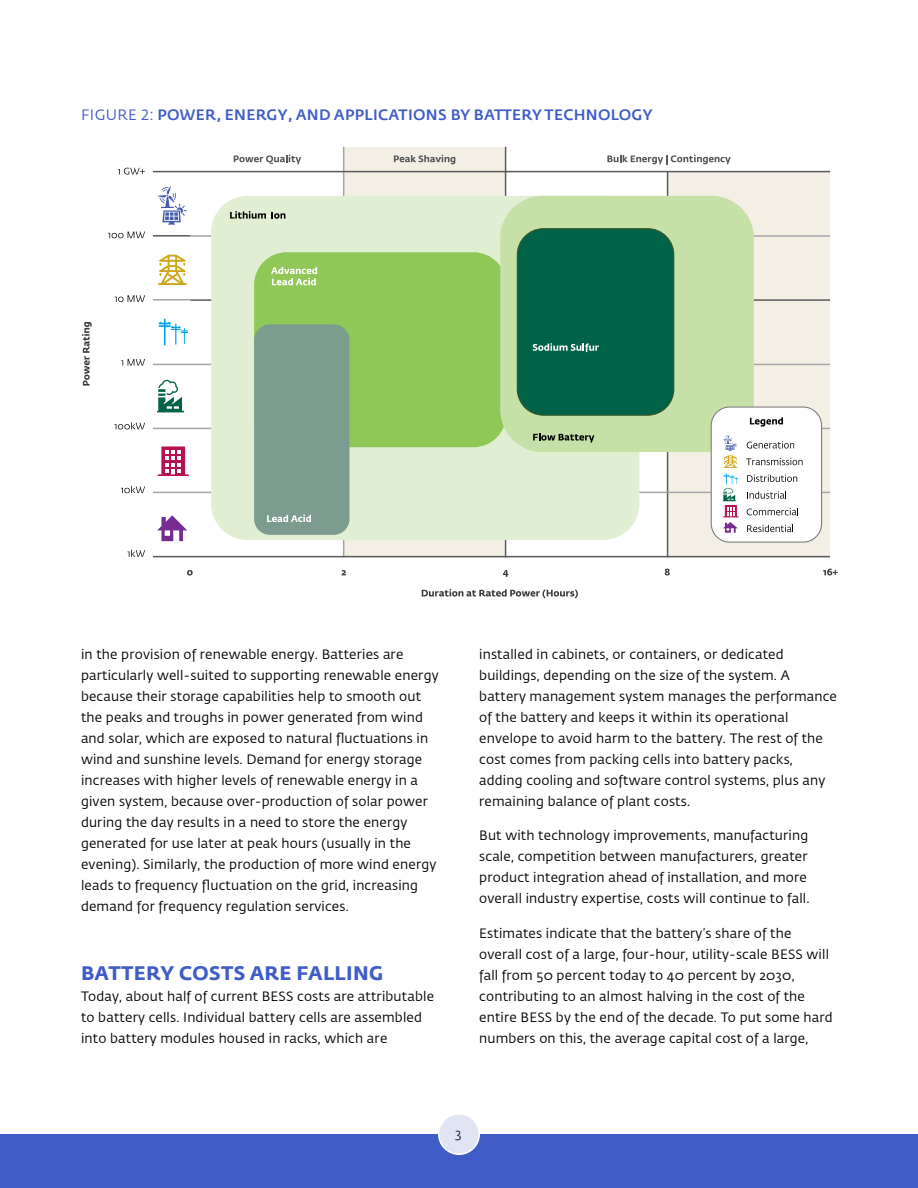
<style>
.page{position:relative;width:918px;height:1188px;background:#fff}
.page>*{position:absolute;margin:0;border:0;box-sizing:border-box;transform-origin:0 0}
.t1{font:700 19.5px "Fedra Sans Std";letter-spacing:.02em;color:#3f5cc7}
.t2{font:500 15px "Fedra Sans Std";letter-spacing:.02em;color:#3f5cc7}
.t3{font:13.5px/21px "Fedra Sans Std";letter-spacing:.015em;color:#000}
.t4{font:13.5px "Fedra Sans Std";color:#072241}
.s1{font-weight:400}
</style>
<div class="page">
<div style="left:0;top:1134px;width:918px;height:54px;background:#3f5cc7"></div>
<div style="left:439px;top:1114px;width:40px;height:40px;background:#e1e4f3;border-radius:50%"></div>
<div style="left:438px;top:1113px;width:42px;height:42px;border:2px solid #fff;border-radius:50%"></div>
<div style="left:344px;top:147px;width:162px;height:25px;background:#f4efe5"></div>
<div style="left:344px;top:172px;width:162px;height:64px;background:#f4efe5"></div>
<div style="left:668px;top:172px;width:162px;height:64px;background:#f4efe5"></div>
<div style="left:668px;top:236px;width:162px;height:64px;background:#f4efe5"></div>
<div style="left:668px;top:300px;width:162px;height:64px;background:#f4efe5"></div>
<div style="left:668px;top:364px;width:162px;height:64px;background:#f4efe5"></div>
<div style="left:668px;top:428px;width:162px;height:65px;background:#f4efe5"></div>
<div style="left:344px;top:493px;width:162px;height:64px;background:#f4efe5"></div>
<div style="left:668px;top:493px;width:162px;height:64px;background:#f4efe5"></div>
<hr style="left:343px;top:147px;width:1px;height:410px;background:#a6a6a7">
<hr style="left:505px;top:147px;width:1px;height:410px;background:#5a5a5a">
<hr style="left:667px;top:171px;width:1px;height:386px;background:#5a5a5a">
<hr style="left:153px;top:171px;width:677px;height:1px;background:#5a5a5a">
<hr style="left:153px;top:235px;width:38px;height:2px;background:#5a5a5a">
<hr style="left:191px;top:235px;width:639px;height:2px;background:#a6a6a7">
<hr style="left:153px;top:299px;width:38px;height:2px;background:#a6a6a7">
<hr style="left:191px;top:299px;width:639px;height:2px;background:#5a5a5a">
<hr style="left:153px;top:364px;width:677px;height:1px;background:#a6a6a7">
<hr style="left:153px;top:428px;width:677px;height:1px;background:#a6a6a7">
<hr style="left:153px;top:492px;width:677px;height:1px;background:#a6a6a7">
<hr style="left:153px;top:556px;width:677px;height:1px;background:#5a5a5a">
<svg style="left:234px;top:154px;width:67px;height:10px"></svg>
<svg style="left:394px;top:154px;width:61px;height:10px"></svg>
<svg style="left:607px;top:154px;width:124px;height:10px"></svg>
<svg style="left:118px;top:168px;width:27px;height:7px"></svg>
<svg style="left:108px;top:232px;width:37px;height:6px"></svg>
<svg style="left:115px;top:295px;width:30px;height:7px"></svg>
<svg style="left:121px;top:359px;width:24px;height:7px"></svg>
<svg style="left:114px;top:422px;width:31px;height:7px"></svg>
<svg style="left:121px;top:486px;width:24px;height:7px"></svg>
<svg style="left:127px;top:550px;width:18px;height:7px"></svg>
<svg style="left:422px;top:589px;width:156px;height:9px"></svg>
<svg style="left:82px;top:322px;width:10px;height:64px"></svg>
<svg style="left:187px;top:570px;width:6px;height:5px"></svg>
<svg style="left:342px;top:570px;width:4px;height:5px"></svg>
<svg style="left:503px;top:570px;width:5px;height:7px"></svg>
<svg style="left:665px;top:569px;width:5px;height:6px"></svg>
<svg style="left:823px;top:569px;width:15px;height:6px"></svg>
<div style="left:211px;top:196px;width:428px;height:344px;background:#e0efd2;border-radius:36px"></div>
<svg style="left:230px;top:211px;width:55px;height:8px"></svg>
<div style="left:254px;top:252px;width:252px;height:195px;background:#90c858;border-radius:33px"></div>
<svg style="left:271px;top:267px;width:46px;height:18px"></svg>
<div style="left:500px;top:196px;width:254px;height:256px;background:#c6e1a8;border-radius:42px"></div>
<div style="left:517px;top:229px;width:157px;height:186px;background:#006347;border-radius:26px"></div>
<div style="left:517px;top:228px;width:157px;height:188px;border:1px solid #395829;border-radius:26px"></div>
<svg style="left:533px;top:343px;width:66px;height:9px"></svg>
<svg style="left:533px;top:433px;width:61px;height:10px"></svg>
<div style="left:254px;top:324px;width:95px;height:211px;background:#7b9c8e;border-radius:16px"></div>
<svg style="left:267px;top:514px;width:44px;height:8px"></svg>
<div style="left:711px;top:407px;width:111px;height:135px;background:#fff;border-radius:18px"></div>
<div style="left:711px;top:406px;width:111px;height:137px;border:1px solid #7f8080;border-radius:18px"></div>
<svg style="left:750px;top:417px;width:33px;height:10px"></svg>
<svg style="left:747px;top:441px;width:47px;height:8px"></svg>
<svg style="left:746px;top:458px;width:57px;height:7px"></svg>
<svg style="left:747px;top:474px;width:50px;height:8px"></svg>
<svg style="left:747px;top:491px;width:39px;height:8px"></svg>
<svg style="left:747px;top:508px;width:51px;height:7px"></svg>
<svg style="left:747px;top:525px;width:46px;height:7px"></svg>
<svg style="left:157px;top:515px;width:30px;height:26px"></svg>
<div style="left:161px;top:446px;width:24px;height:30px;background:#b8114f;border:2px solid #b8114f"></div>
<svg style="left:165px;top:450px;width:16px;height:24px"></svg>
<hr style="left:158px;top:474px;width:30px;height:2px;background:#b8114f">
<svg style="left:157px;top:379px;width:27px;height:33px"></svg>
<svg style="left:158px;top:255px;width:29px;height:30px"></svg>
<svg style="left:158px;top:186px;width:29px;height:39px"></svg>
<svg style="left:159px;top:319px;width:29px;height:26px"></svg>
<div style="left:725px;top:505px;width:12px;height:12px;background:#b8114f;border:1px solid #b8114f"></div>
<svg style="left:723px;top:507px;width:15px;height:26px"></svg>
<svg style="left:723px;top:435px;width:15px;height:66px"></svg>
<p class="t2" style="left:81px;top:105px;width:573px"><span class="s1">FIGURE 2:</span> POWER, ENERGY, AND APPLICATIONS BY BATTERY TECHNOLOGY</p>
<p class="t3" style="left:81px;top:644px;width:359px">in the provision of renewable energy. Batteries are particularly well-suited to supporting renewable energy because their storage capabilities help to smooth out the peaks and troughs in power generated from wind and solar, which are exposed to natural fluctuations in wind and sunshine levels. Demand for energy storage increases with higher levels of renewable energy in a given system, because over-production of solar power during the day results in a need to store the energy generated for use later at peak hours (usually in the evening). Similarly, the production of more wind energy leads to frequency fluctuation on the grid, increasing demand for frequency regulation services.</p>
<h1 class="t1" style="left:81px;top:960px;width:303px">BATTERY COSTS ARE FALLING</h1>
<p class="t3" style="left:81px;top:986px;width:355px">Today, about half of current BESS costs are attributable to battery cells. Individual battery cells are assembled into battery modules housed in racks, which are</p>
<p class="t3" style="left:479px;top:644px;width:359px">installed in cabinets, or containers, or dedicated buildings, depending on the size of the system. A battery management system manages the performance of the battery and keeps it within its operational envelope to avoid harm to the battery. The rest of the cost comes from packing cells into battery packs, adding cooling and software control systems, plus any remaining balance of plant costs.</p>
<p class="t3" style="left:479px;top:825px;width:332px">But with technology improvements, manufacturing scale, competition between manufacturers, greater product integration ahead of installation, and more overall industry expertise, costs will continue to fall.</p>
<p class="t3" style="left:479px;top:923px;width:355px">Estimates indicate that the battery’s share of the overall cost of a large, four-hour, utility-scale BESS will fall from 50 percent today to 40 percent by 2030, contributing to an almost halving in the cost of the entire BESS by the end of the decade. To put some hard numbers on this, the average capital cost of a large,</p>
<p class="t4" style="left:455px;top:1125px;width:8px">3</p>
</div>
